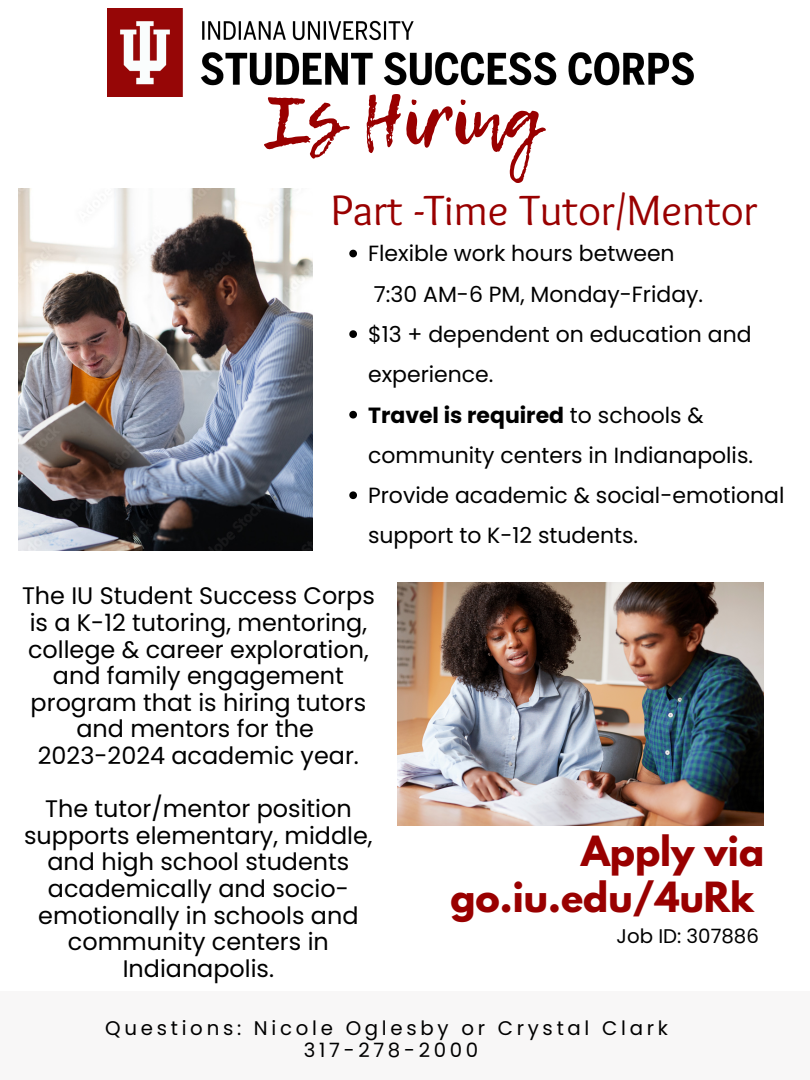
<style>
.page{position:relative;width:810px;height:1080px;background:#fff}
.page>*{position:absolute;margin:0;border:0;box-sizing:border-box;transform-origin:0 0}
.t1{font:70.25px "Lemon Tuesday";color:#900}
.t2{font:44.06px "Sukar Regular";color:#900}
.t3{font:700 36.88px/45.9px "League Spartan";color:#900;text-align:right}
.t4{font:23.88px/26.6px "Poppins";color:#000;text-align:center}
.t5{font:21.94px/40.3px "Poppins";color:#000}
.t6{font:19.75px "Poppins";letter-spacing:.19em;color:#000}
.t7{font:19.75px "Poppins";color:#000}
.s1{font-weight:700}
</style>
<div class="page">
<img style="left:18px;top:188px;width:295px;height:362px">
<div style="left:0;top:991px;width:810px;height:89px;background:#f8f7f7"></div>
<img style="left:397px;top:582px;width:367px;height:244px">
<img style="left:107px;top:9px;width:587px;height:88px">
<svg style="left:349px;top:250px;width:8px;height:7px"></svg>
<svg style="left:349px;top:330px;width:8px;height:8px"></svg>
<svg style="left:349px;top:411px;width:8px;height:8px"></svg>
<svg style="left:349px;top:491px;width:8px;height:8px"></svg>
<p class="t1" style="left:267px;top:68px;width:274px">Is Hiring</p>
<p class="t2" style="left:331px;top:185px;width:428px">Part -Time Tutor/Mentor</p>
<p class="t5" style="left:368px;top:234px;width:337px">Flexible work hours between<br>7:30 AM-6 PM, Monday-Friday.</p>
<p class="t5" style="left:368px;top:314px;width:385px">$13 + dependent on education and experience.</p>
<p class="t5" style="left:368px;top:395px;width:387px"><span class="s1">Travel is required</span> to schools &amp; community centers in Indianapolis.</p>
<p class="t5" style="left:368px;top:475px;width:418px">Provide academic &amp; social-emotional support to K-12 students.</p>
<p class="t4" style="left:22px;top:583px;width:354px">The IU Student Success Corps is a K-12 tutoring, mentoring, college &amp; career exploration, and family engagement program that is hiring tutors and mentors for the</p>
<p class="t4" style="left:38px;top:742px;width:323px">2023-2024 academic year.</p>
<p class="t4" style="left:24px;top:796px;width:350px">The tutor/mentor position supports elementary, middle, and high school students academically and socio&shy;emotionally in schools and community centers in<br>Indianapolis.</p>
<p class="t3" style="left:450px;top:833px;width:315px">Apply via go.iu.edu/4uRk</p>
<p class="t7" style="left:617px;top:922px;width:144px">Job ID: 307886</p>
<p class="t6" style="left:105px;top:1014px;width:564px">Questions: Nicole Oglesby or Crystal Clark</p>
<p class="t6" style="left:304px;top:1036px;width:176px">317-278-2000</p>
</div>
